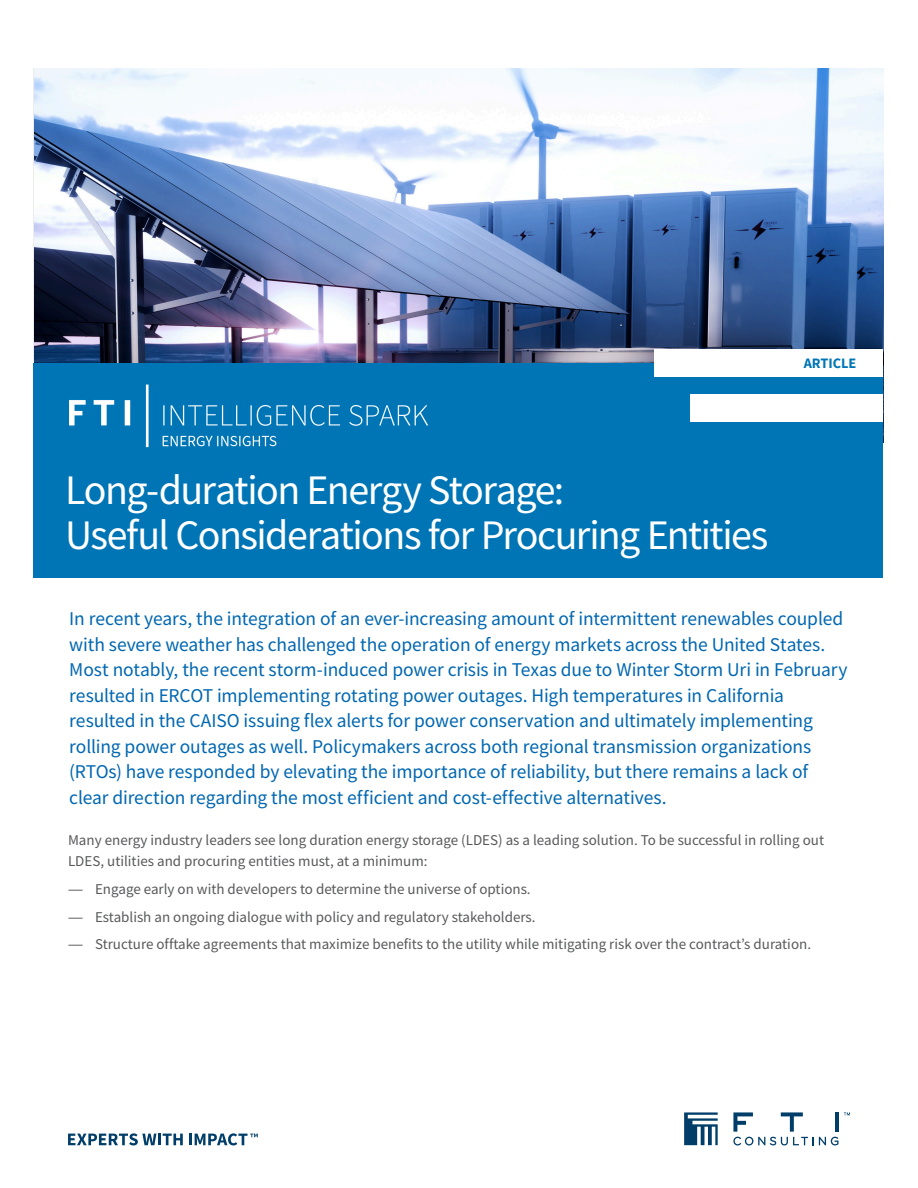
<style>
.page{position:relative;width:918px;height:1188px;background:#fff}
.page>*{position:absolute;margin:0;border:0;box-sizing:border-box;transform-origin:0 0}
.Subtitle{font:42px/45px "Source Sans Pro";letter-spacing:-.035em;color:#fff}
.Intro{font:19.5px/25.5px "Source Sans Pro";letter-spacing:-.005em;color:#0067b1}
.Body_copy{font:15px/21px "Source Sans Pro";color:#58595b}
.Label{font:700 14.4px "Source Sans Pro";color:#0075b6}
.s1{font-family:"Myriad Pro"}
</style>
<div class="page">
<img style="left:35px;top:68px;width:848px;height:295px">
<svg style="left:68px;top:1133px;width:115px;height:12px"></svg>
<svg style="left:189px;top:1133px;width:69px;height:12px"></svg>
<svg style="left:684px;top:1112px;width:34px;height:33px"></svg>
<svg style="left:844px;top:1112px;width:6px;height:3px"></svg>
<hr style="left:835px;top:1112px;width:4px;height:20px;background:#003e69">
<svg style="left:733px;top:1112px;width:105px;height:33px"></svg>
<div style="left:33px;top:363px;width:850px;height:214px;background:#0075b6"></div>
<div style="left:654px;top:349px;width:229px;height:28px;background:#fff"></div>
<div style="left:690px;top:394px;width:193px;height:28px;background:#fff"></div>
<img style="left:69px;top:384px;width:360px;height:64px">
<p class="Label" style="left:804px;top:353px;width:54px">ARTICLE</p>
<p class="Subtitle" style="left:65px;top:467px;width:705px">Long-duration Energy Storage:<br>Useful Considerations for Procuring Entities</p>
<p class="Intro" style="left:69px;top:606px;width:780px">In recent years, the integration of an ever-increasing amount of intermittent renewables coupled with severe weather has challenged the operation of energy markets across the United States.<br>Most notably, the recent storm-induced power crisis in Texas due to Winter Storm Uri in February resulted in ERCOT implementing rotating power outages. High temperatures in California resulted in the CAISO issuing flex alerts for power conservation and ultimately implementing rolling power outages as well. Policymakers across both regional transmission organizations (RTOs) have responded by elevating the importance of reliability, but there remains a lack of clear direction regarding the most efficient and cost-effective alternatives.</p>
<p class="Body_copy" style="left:68px;top:829px;width:758px">Many energy industry leaders see long duration energy storage (LDES) as a leading solution. To be successful in rolling out<br>LDES, utilities and procuring entities must, at a minimum:</p>
<p class="Body_copy" style="left:68px;top:878px;width:464px"><span class="s1">—</span> Engage early on with developers to determine the universe of options.</p>
<p class="Body_copy" style="left:68px;top:906px;width:469px"><span class="s1">—</span> Establish an ongoing dialogue with policy and regulatory stakeholders.</p>
<p class="Body_copy" style="left:68px;top:934px;width:745px"><span class="s1">—</span> Structure offtake agreements that maximize benefits to the utility while mitigating risk over the contract’s duration.</p>
</div>
